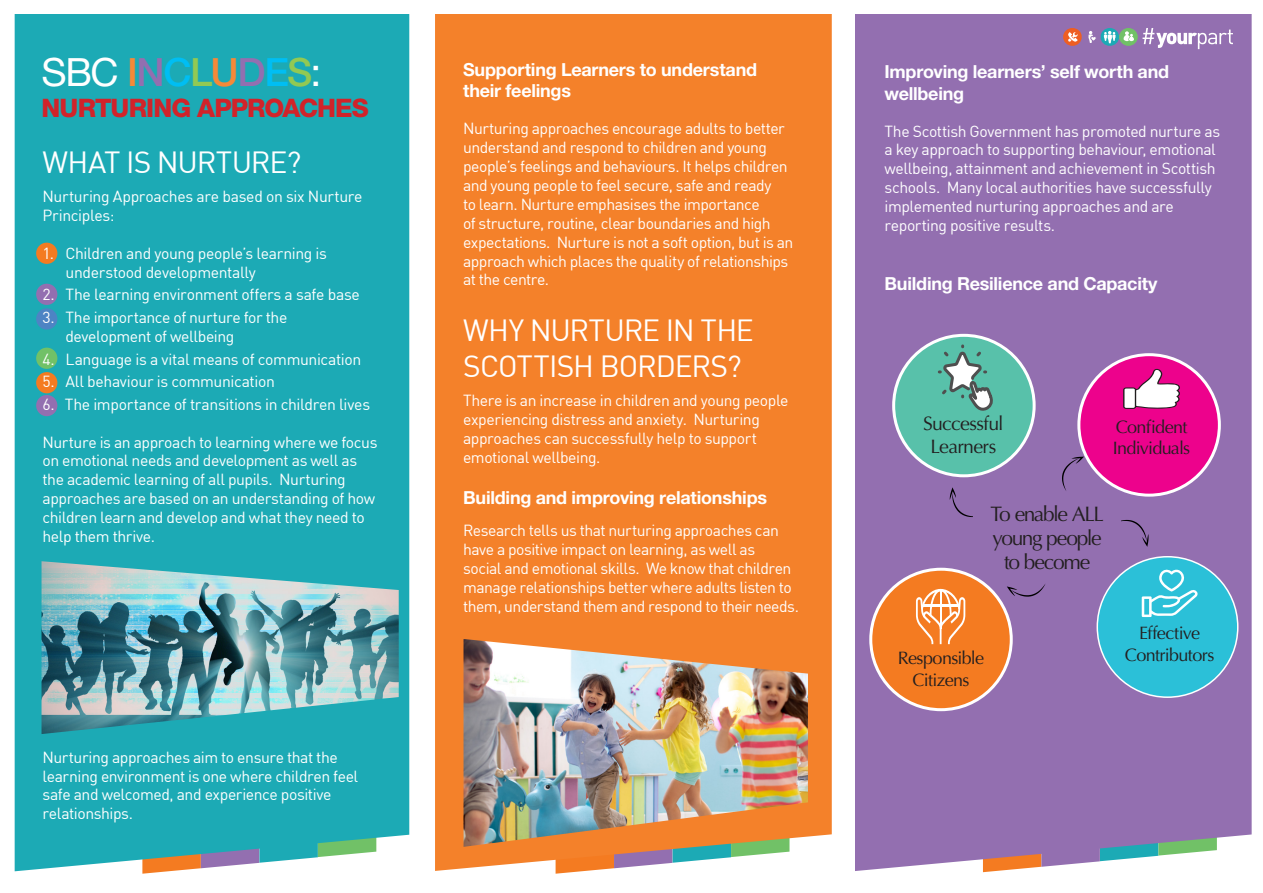
<style>
.page{position:relative;width:1263px;height:893px;background:#fff}
.page>*{position:absolute;margin:0;border:0;box-sizing:border-box;transform-origin:0 0}
.Body_Copy{font:39px "Helvetica Neue LT";color:#fff}
.Body_Copy-2{font:30px "DIN";letter-spacing:-.035em;color:#fff}
.Body_Copy-3{font:800 25.5px "Helvetica Neue";letter-spacing:-.035em;color:#d1232a}
.Body_Copy-4{font:21px "Optima";letter-spacing:-.065em;color:#231f20}
.Body_Copy-5{font:19.5px "Optima";letter-spacing:-.035em;color:#231f20}
.Body_Copy-6{font:700 18px/21.6px "Helvetica Neue";letter-spacing:-.015em;color:#fff}
.Body_Copy-7{font:18px "Optima";letter-spacing:-.04em;color:#231f20}
.Body_Copy-8{font:15.75px/18.9px "DIN";letter-spacing:-.025em;color:#fff}
.s1{font-weight:500;color:#f58938}
.s2{font-weight:500;color:#936fb0}
.s3{font-weight:500;color:#00bef3}
.s4{font-weight:500;color:#92c953}
</style>
<div class="page">
<div style="left:15px;top:14px;width:394px;height:857px;background:#1caab5"></div>
<div style="left:855px;top:14px;width:396px;height:857px;background:#936fb0"></div>
<div style="left:435px;top:14px;width:397px;height:857px;background:#f4812a"></div>
<img style="left:463px;top:639px;width:345px;height:208px">
<svg style="left:1100px;top:28px;width:19px;height:18px"></svg>
<svg style="left:1104px;top:31px;width:12px;height:12px"></svg>
<div style="left:1119px;top:28px;width:19px;height:18px;background:#71c167;border-radius:50%"></div>
<svg style="left:1123px;top:31px;width:11px;height:10px"></svg>
<div style="left:1063px;top:28px;width:19px;height:18px;background:#ee5e22;border-radius:50%"></div>
<svg style="left:1068px;top:32px;width:10px;height:10px"></svg>
<div style="left:1082px;top:28px;width:18px;height:18px;background:#936fb0;border-radius:50%"></div>
<svg style="left:1088px;top:31px;width:8px;height:12px"></svg>
<svg style="left:1142px;top:28px;width:91px;height:21px"></svg>
<div style="left:36px;top:243px;width:21px;height:21px;background:#f47b21;border-radius:50%"></div>
<div style="left:36px;top:284px;width:21px;height:21px;background:#936fb0;border-radius:50%"></div>
<div style="left:36px;top:308px;width:21px;height:22px;background:#4d84c4;border-radius:50%"></div>
<div style="left:36px;top:348px;width:21px;height:21px;background:#71c167;border-radius:50%"></div>
<div style="left:36px;top:372px;width:21px;height:21px;background:#f47b21;border-radius:50%"></div>
<div style="left:36px;top:395px;width:21px;height:21px;background:#936fb0;border-radius:50%"></div>
<img style="left:42px;top:561px;width:357px;height:173px">
<div style="left:894px;top:335px;width:140px;height:141px;background:#58c1aa;border-radius:50%"></div>
<div style="left:1079px;top:355px;width:140px;height:140px;background:#ed028c;border-radius:50%"></div>
<div style="left:1097px;top:557px;width:141px;height:140px;background:#2bc0d8;border-radius:50%"></div>
<div style="left:871px;top:569px;width:140px;height:141px;background:#f47b21;border-radius:50%"></div>
<svg style="left:938px;top:343px;width:57px;height:68px"></svg>
<svg style="left:1123px;top:368px;width:57px;height:41px"></svg>
<div style="left:1124px;top:388px;width:11px;height:20px;background:#fff"></div>
<svg style="left:916px;top:457px;width:283px;height:187px"></svg>
<p class="Body_Copy" style="left:42px;top:49px;width:281px">SBC <span class="s1">I</span><span class="s2">N</span><span class="s3">C</span><span class="s4">L</span><span class="s1">U</span><span class="s2">D</span><span class="s3">E</span><span class="s4">S</span>:</p>
<p class="Body_Copy-3" style="left:42px;top:93px;width:329px">NURTURING APPROACHES</p>
<p class="Body_Copy-2" style="left:43px;top:144px;width:260px">WHAT IS NURTURE?</p>
<p class="Body_Copy-8" style="left:43px;top:187px;width:322px">Nurturing Approaches are based on six Nurture</p>
<p class="Body_Copy-8" style="left:43px;top:206px;width:74px">Principles:</p>
<p class="Body_Copy-8" style="left:43px;top:244px;width:286px">1. Children and young people’s learning is</p>
<p class="Body_Copy-8" style="left:66px;top:263px;width:192px">understood developmentally</p>
<p class="Body_Copy-8" style="left:43px;top:285px;width:319px">2. The learning environment offers a safe base</p>
<p class="Body_Copy-8" style="left:65px;top:308px;width:223px;text-indent:-23px">3. The importance of nurture for the development of wellbeing</p>
<p class="Body_Copy-8" style="left:43px;top:349px;width:320px">4. Language is a vital means of communication</p>
<p class="Body_Copy-8" style="left:43px;top:372px;width:234px">5. All behaviour is communication</p>
<p class="Body_Copy-8" style="left:43px;top:394px;width:329px">6. The importance of transitions in children lives</p>
<p class="Body_Copy-8" style="left:43px;top:432px;width:337px">Nurture is an approach to learning where we focus on emotional needs and development as well as the academic learning of all pupils. Nurturing approaches are based on an understanding of how children learn and develop and what they need to help them thrive.</p>
<p class="Body_Copy-8" style="left:43px;top:747px;width:317px">Nurturing approaches aim to ensure that the learning environment is one where children feel safe and welcomed, and experience positive relationships.</p>
<p class="Body_Copy-6" style="left:463px;top:58px;width:296px">Supporting Learners to understand their feelings</p>
<p class="Body_Copy-8" style="left:463px;top:119px;width:332px">Nurturing approaches encourage adults to better understand and respond to children and young people’s feelings and behaviours. It helps children and young people to feel secure, safe and ready<br>to learn. Nurture emphasises the importance<br>of structure, routine, clear boundaries and high expectations. Nurture is not a soft option, but is an approach which places the quality of relationships at the centre.</p>
<p class="Body_Copy-2" style="left:463px;top:311px;width:292px">WHY NURTURE IN THE</p>
<p class="Body_Copy-2" style="left:463px;top:347px;width:280px">SCOTTISH BORDERS?</p>
<p class="Body_Copy-8" style="left:463px;top:391px;width:327px">There is an increase in children and young people experiencing distress and anxiety. Nurturing approaches can successfully help to support emotional wellbeing.</p>
<p class="Body_Copy-6" style="left:463px;top:486px;width:305px">Building and improving relationships</p>
<p class="Body_Copy-8" style="left:463px;top:521px;width:337px">Research tells us that nurturing approaches can have a positive impact on learning, as well as<br>social and emotional skills. We know that children manage relationships better where adults listen to them, understand them and respond to their needs.</p>
<p class="Body_Copy-6" style="left:884px;top:60px;width:286px">Improving learners’ self worth and wellbeing</p>
<p class="Body_Copy-8" style="left:884px;top:121px;width:337px">The Scottish Government has promoted nurture as a key approach to supporting behaviour, emotional wellbeing, attainment and achievement in Scottish schools. Many local authorities have successfully implemented nurturing approaches and are reporting positive results.</p>
<p class="Body_Copy-6" style="left:884px;top:272px;width:275px">Building Resilience and Capacity</p>
<p class="Body_Copy-5" style="left:923px;top:412px;width:82px">Successful</p>
<p class="Body_Copy-5" style="left:930px;top:435px;width:67px">Learners</p>
<p class="Body_Copy-7" style="left:1116px;top:416px;width:73px">Confident</p>
<p class="Body_Copy-7" style="left:1113px;top:438px;width:79px">Individuals</p>
<p class="Body_Copy-4" style="left:990px;top:502px;width:115px">To enable ALL</p>
<p class="Body_Copy-4" style="left:992px;top:526px;width:111px">young people</p>
<p class="Body_Copy-4" style="left:1004px;top:550px;width:88px">to become</p>
<p class="Body_Copy-7" style="left:898px;top:647px;width:88px">Responsible</p>
<p class="Body_Copy-7" style="left:912px;top:669px;width:59px">Citizens</p>
<p class="Body_Copy-7" style="left:1139px;top:622px;width:62px">Effective</p>
<p class="Body_Copy-7" style="left:1125px;top:644px;width:91px">Contributors</p>
</div>
